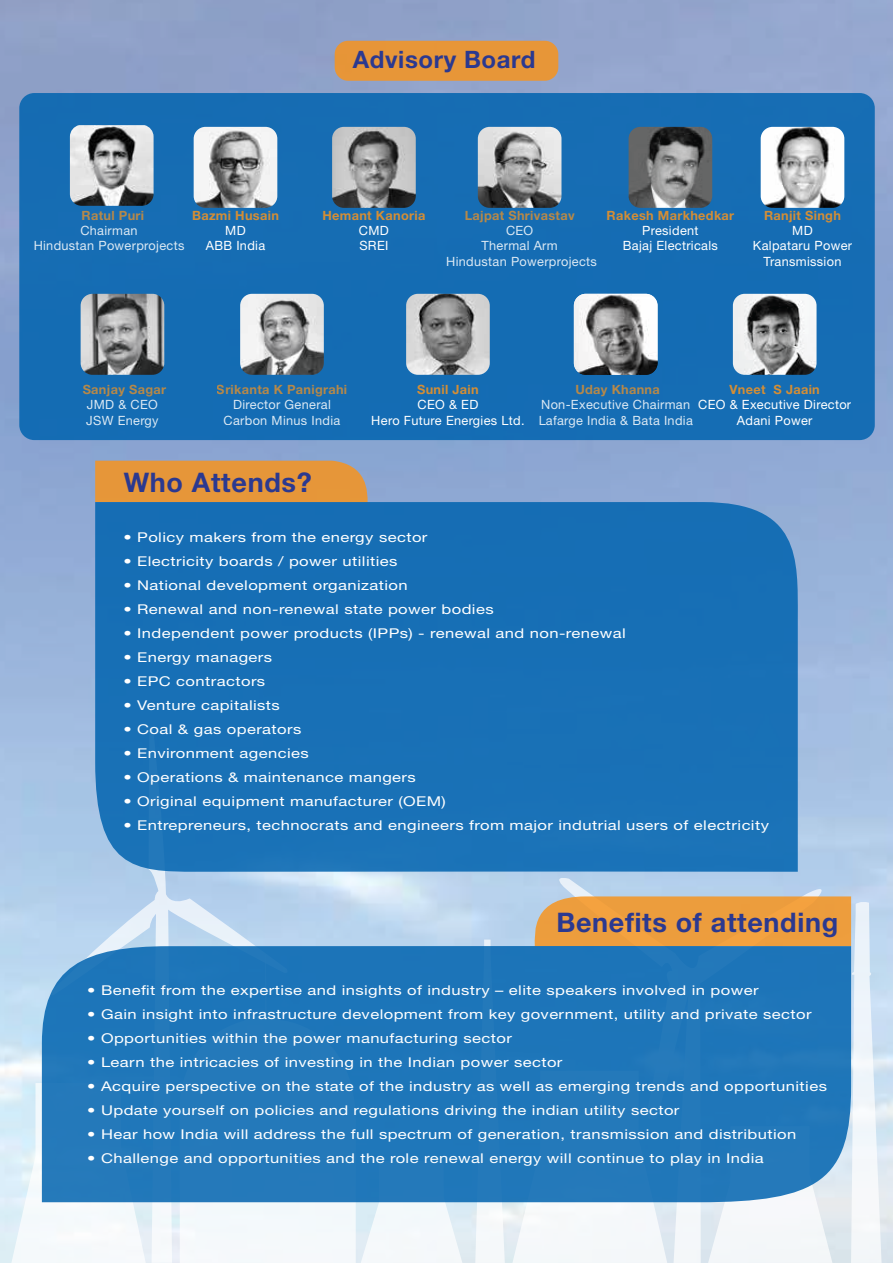
<style>
.page{position:relative;width:893px;height:1263px;background:#fff}
.page>*{position:absolute;margin:0;border:0;box-sizing:border-box;transform-origin:0 0}
.t1{font:700 27px "Helvetica Neue LT Std";letter-spacing:.025em;color:#2b3990}
.t2{font:700 24px "Helvetica Neue LT Std";letter-spacing:.025em;color:#2b3990}
.t3{font:13.5px "Helvetica Neue LT Std";letter-spacing:.025em;color:#fff;scale:1.23 1}
.t4{font:12.75px/15.3px "Helvetica Neue LT Std";letter-spacing:.025em;color:#fff;text-align:center}
.t5{font:700 12.75px "Helvetica Neue LT Std";letter-spacing:.025em;color:rgb(247 148 30/.85)}
</style>
<div class="page">
<img style="left:0;top:0;width:893px;height:1263px">
<svg style="left:11px;top:1083px;width:40px;height:180px"></svg>
<svg style="left:361px;top:1202px;width:101px;height:61px"></svg>
<svg style="left:475px;top:939px;width:30px;height:324px"></svg>
<svg style="left:559px;top:878px;width:263px;height:18px;background:#b8d2ec"></svg>
<svg style="left:51px;top:727px;width:236px;height:536px"></svg>
<div style="left:180px;top:1202px;width:176px;height:61px;background:#f4f9fb"></div>
<div style="left:95px;top:461px;width:273px;height:41px;background:#e69639"></div>
<div style="left:95px;top:502px;width:703px;height:370px;background:#1870b6"></div>
<svg style="left:512px;top:896px;width:370px;height:367px"></svg>
<div style="left:42px;top:946px;width:809px;height:256px;background:#1f77ba"></div>
<div style="left:335px;top:41px;width:223px;height:40px;background:#e79638;border-radius:14px"></div>
<div style="left:19px;top:93px;width:856px;height:347px;background:#156cb3;border-radius:15px"></div>
<img style="left:733px;top:294px;width:83px;height:81px">
<img style="left:574px;top:294px;width:83px;height:81px">
<img style="left:240px;top:294px;width:84px;height:81px">
<img style="left:70px;top:125px;width:84px;height:81px">
<img style="left:81px;top:294px;width:83px;height:81px">
<img style="left:194px;top:127px;width:83px;height:81px">
<img style="left:629px;top:127px;width:83px;height:81px">
<img style="left:761px;top:127px;width:83px;height:81px">
<img style="left:478px;top:127px;width:83px;height:81px">
<img style="left:332px;top:127px;width:84px;height:81px">
<img style="left:406px;top:294px;width:84px;height:81px">
<h2 class="t2" style="left:353px;top:45px;width:184px">Advisory Board</h2>
<p class="t5" style="left:82px;top:207px;width:64px">Ratul Puri</p>
<p class="t4" style="left:34px;top:223px;width:152px">Chairman<br>Hindustan Powerprojects</p>
<p class="t5" style="left:192px;top:207px;width:88px">Bazmi Husain</p>
<p class="t4" style="left:206px;top:223px;width:61px">MD<br>ABB India</p>
<p class="t5" style="left:322px;top:207px;width:104px">Hemant Kanoria</p>
<p class="t4" style="left:359px;top:223px;width:31px;text-align:left">CMD<br>SREI</p>
<p class="t5" style="left:465px;top:207px;width:111px">Lajpat Shrivastav</p>
<p class="t4" style="left:446px;top:223px;width:152px">CEO<br>Thermal Arm<br>Hindustan Powerprojects</p>
<p class="t5" style="left:607px;top:207px;width:129px">Rakesh Markhedkar</p>
<p class="t4" style="left:623px;top:223px;width:97px">President<br>Bajaj Electricals</p>
<p class="t5" style="left:764px;top:207px;width:78px">Ranjit Singh</p>
<p class="t4" style="left:753px;top:223px;width:101px">MD<br>Kalpataru Power<br>Transmission</p>
<p class="t5" style="left:83px;top:381px;width:85px">Sanjay Sagar</p>
<p class="t4" style="left:86px;top:397px;width:74px;text-align:left">JMD &amp; CEO<br>JSW Energy</p>
<p class="t5" style="left:217px;top:381px;width:132px">Srikanta K Panigrahi</p>
<p class="t4" style="left:224px;top:397px;width:118px">Director General<br>Carbon Minus India</p>
<p class="t5" style="left:417px;top:381px;width:63px">Sunil Jain</p>
<p class="t4" style="left:371px;top:397px;width:155px">CEO &amp; ED<br>Hero Future Energies Ltd.</p>
<p class="t5" style="left:729px;top:381px;width:92px">Vneet S Jaain</p>
<p class="t4" style="left:698px;top:397px;width:155px">CEO &amp; Executive Director<br>Adani Power</p>
<p class="t5" style="left:575px;top:381px;width:86px">Uday Khanna</p>
<p class="t4" style="left:538px;top:397px;width:156px;text-align:left">Non-Executive Chairman<br>Lafarge India &amp; Bata India</p>
<h1 class="t1" style="left:124px;top:465px;width:189px">Who Attends?</h1>
<p class="t3" style="left:123px;top:529px;width:249px">• Policy makers from the energy sector</p>
<p class="t3" style="left:123px;top:553px;width:224px">• Electricity boards / power utilities</p>
<p class="t3" style="left:123px;top:577px;width:233px">• National development organization</p>
<p class="t3" style="left:123px;top:601px;width:302px">• Renewal and non-renewal state power bodies</p>
<p class="t3" style="left:123px;top:625px;width:410px">• Independent power products (IPPs) - renewal and non-renewal</p>
<p class="t3" style="left:123px;top:649px;width:122px">• Energy managers</p>
<p class="t3" style="left:123px;top:673px;width:117px">• EPC contractors</p>
<p class="t3" style="left:123px;top:697px;width:129px">• Venture capitalists</p>
<p class="t3" style="left:123px;top:721px;width:146px">• Coal &amp; gas operators</p>
<p class="t3" style="left:123px;top:745px;width:152px">• Environment agencies</p>
<p class="t3" style="left:123px;top:769px;width:239px">• Operations &amp; maintenance mangers</p>
<p class="t3" style="left:123px;top:793px;width:264px">• Original equipment manufacturer (OEM)</p>
<p class="t3" style="left:123px;top:817px;width:526px">• Entrepreneurs, technocrats and engineers from major indutrial users of electricity</p>
<h1 class="t1" style="left:556px;top:906px;width:283px">Benefits of attending</h1>
<p class="t3" style="left:87px;top:982px;width:547px">• Benefit from the expertise and insights of industry – elite speakers involved in power</p>
<p class="t3" style="left:87px;top:1006px;width:590px">• Gain insight into infrastructure development from key government, utility and private sector</p>
<p class="t3" style="left:87px;top:1030px;width:347px">• Opportunities within the power manufacturing sector</p>
<p class="t3" style="left:87px;top:1054px;width:388px">• Learn the intricacies of investing in the Indian power sector</p>
<p class="t3" style="left:87px;top:1078px;width:603px">• Acquire perspective on the state of the industry as well as emerging trends and opportunities</p>
<p class="t3" style="left:87px;top:1102px;width:483px">• Update yourself on policies and regulations driving the indian utility sector</p>
<p class="t3" style="left:87px;top:1126px;width:578px">• Hear how India will address the full spectrum of generation, transmission and distribution</p>
<p class="t3" style="left:87px;top:1150px;width:551px">• Challenge and opportunities and the role renewal energy will continue to play in India</p>
</div>
